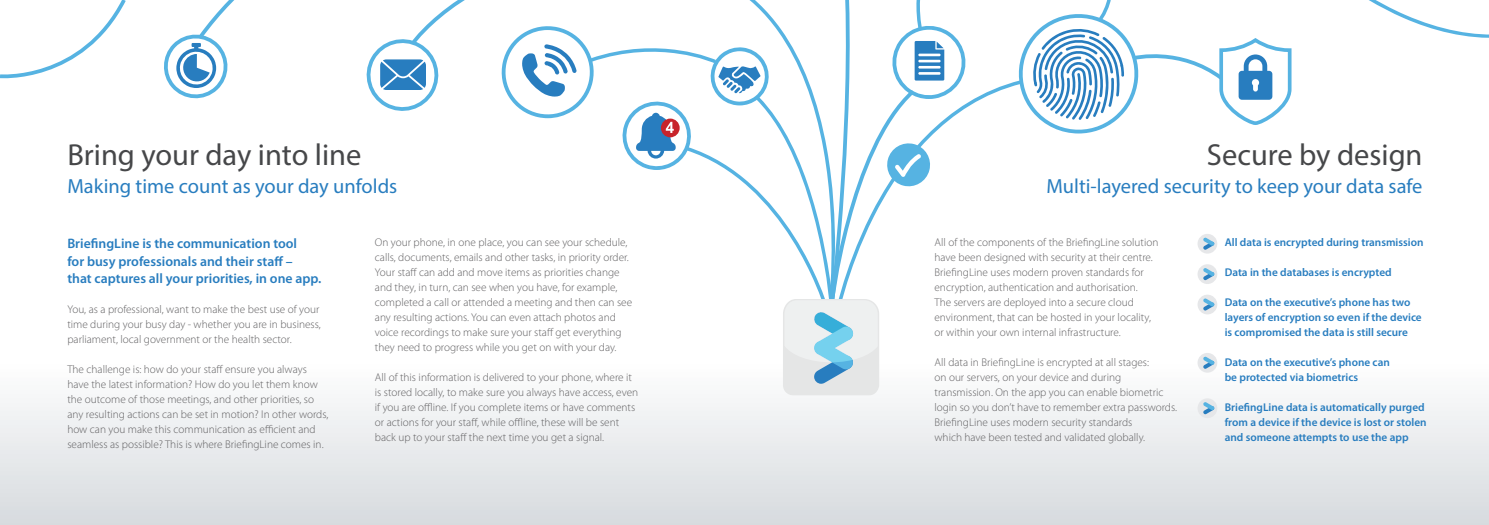
<style>
.page{position:relative;width:1489px;height:525px;background:#fff}
.page>*{position:absolute;margin:0;border:0;box-sizing:border-box;transform-origin:0 0}
.t1{font:30.5px "Myriad Pro";color:#464749}
.t2{font:20.5px "Myriad Pro";color:#287dbf}
.t3{font:600 13.75px/17.5px "Myriad Pro";color:#287dbf}
.t4{font:300 11.25px/15px "Myriad Pro";color:#605f61}
.t5{font:600 11.25px/15px "Myriad Pro";color:#287dbf}
</style>
<div class="page">
<svg style="left:1369px;top:0;width:119px;height:38px"></svg>
<svg style="left:1011px;top:0;width:281px;height:134px"></svg>
<div style="left:0;top:361px;width:1488px;height:163px;background:linear-gradient(to bottom,#fff,#d7dbde)"></div>
<svg style="left:164px;top:0;width:815px;height:395px"></svg>
<div style="left:1197px;top:234px;width:20px;height:19px;background:#e6e7e9;border-radius:50%"></div>
<svg style="left:1203px;top:237px;width:11px;height:12px"></svg>
<div style="left:1197px;top:264px;width:20px;height:20px;background:#e6e7e9;border-radius:50%"></div>
<svg style="left:1203px;top:268px;width:11px;height:12px"></svg>
<div style="left:1197px;top:294px;width:20px;height:20px;background:#e6e7e9;border-radius:50%"></div>
<svg style="left:1203px;top:298px;width:11px;height:12px"></svg>
<div style="left:1197px;top:353px;width:20px;height:19px;background:#e6e7e9;border-radius:50%"></div>
<svg style="left:1203px;top:356px;width:11px;height:12px"></svg>
<div style="left:1197px;top:398px;width:20px;height:20px;background:#e6e7e9;border-radius:50%"></div>
<svg style="left:1203px;top:402px;width:11px;height:12px"></svg>
<svg style="left:0;top:0;width:126px;height:79px"></svg>
<p class="t1" style="left:67px;top:136px;width:295px">Bring your day into line</p>
<p class="t2" style="left:67px;top:173px;width:331px">Making time count as your day unfolds</p>
<p class="t3" style="left:67px;top:234px;width:255px">BriefingLine is the communication tool<br>for busy professionals and their staff –<br>that captures all your priorities, in one app.</p>
<p class="t4" style="left:67px;top:301px;width:255px">You, as a professional, want to make the best use of your time during your busy day - whether you are in business, parliament, local government or the health sector.</p>
<p class="t4" style="left:67px;top:361px;width:262px">The challenge is: how do your staff ensure you always have the latest information? How do you let them know the outcome of those meetings, and other priorities, so any resulting actions can be set in motion? In other words, how can you make this communication as efficient and seamless as possible? This is where BriefingLine comes in.</p>
<p class="t4" style="left:375px;top:234px;width:259px">On your phone, in one place, you can see your schedule, calls, documents, emails and other tasks, in priority order.<br>Your staff can add and move items as priorities change and they, in turn, can see when you have, for example, completed a call or attended a meeting and then can see any resulting actions. You can even attach photos and voice recordings to make sure your staff get everything they need to progress while you get on with your day.</p>
<p class="t4" style="left:375px;top:369px;width:265px">All of this information is delivered to your phone, where it is stored locally, to make sure you always have access, even if you are offline. If you complete items or have comments or actions for your staff, while offline, these will be sent back up to your staff the next time you get a signal.</p>
<p class="t1" style="left:1206px;top:136px;width:217px">Secure by design</p>
<p class="t2" style="left:1046px;top:173px;width:377px">Multi-layered security to keep your data safe</p>
<p class="t4" style="left:934px;top:234px;width:225px">All of the components of the BriefingLine solution have been designed with security at their centre.<br>BriefingLine uses modern proven standards for encryption, authentication and authorisation.<br>The servers are deployed into a secure cloud environment, that can be hosted in your locality, or within your own internal infrastructure.</p>
<p class="t4" style="left:934px;top:354px;width:244px">All data in BriefingLine is encrypted at all stages:<br>on our servers, on your device and during transmission. On the app you can enable biometric login so you don’t have to remember extra passwords.<br>BriefingLine uses modern security standards<br>which have been tested and validated globally.</p>
<p class="t5" style="left:1224px;top:234px;width:200px">All data is encrypted during transmission</p>
<p class="t5" style="left:1224px;top:264px;width:169px">Data in the databases is encrypted</p>
<p class="t5" style="left:1224px;top:294px;width:198px">Data on the executive’s phone has two layers of encryption so even if the device is compromised the data is still secure</p>
<p class="t5" style="left:1224px;top:354px;width:167px">Data on the executive’s phone can be protected via biometrics</p>
<p class="t5" style="left:1224px;top:399px;width:203px">BriefingLine data is automatically purged from a device if the device is lost or stolen and someone attempts to use the app</p>
</div>
